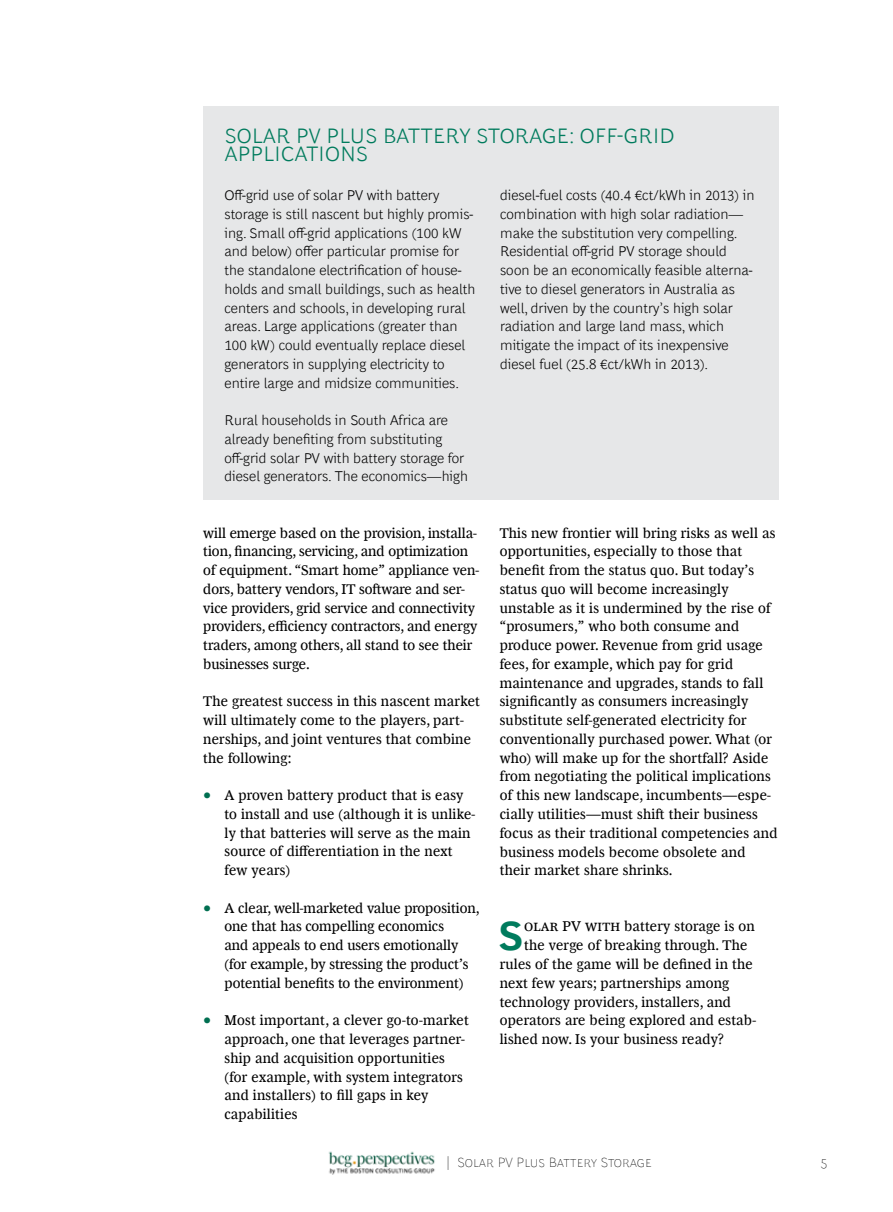
<style>
.page{position:relative;width:893px;height:1212px;background:#fff}
.page>*{position:absolute;margin:0;border:0;box-sizing:border-box;transform-origin:0 0}
.t1{font:700 41.85px "Henderson BCG Sans";color:#007b5d}
.t2{font:300 21px "Henderson BCG Sans";letter-spacing:.015em;color:#007b5d}
.t3{font:14.25px/18.8px "Henderson BCG Serif";letter-spacing:.015em;color:#000}
.t4{font:300 14.25px/18.8px "Henderson BCG Sans";color:#000}
.t5{font:100 13.5px "Henderson BCG Sans";letter-spacing:.01em;color:#000}
.s1{font-size:18px;color:#006f51}
</style>
<div class="page">
<img style="left:328px;top:1151px;width:107px;height:24px">
<div style="left:203px;top:106px;width:576px;height:394px;background:#e6e7e8"></div>
<h2 class="t2" style="left:225px;top:120px;width:27px">Solar</h2>
<h2 class="t2" style="left:296px;top:120px;width:219px">PV Pl us Battery Stora</h2>
<h2 class="t2" style="left:542px;top:120px;width:134px">ge: Off-Grid</h2>
<h2 class="t2" style="left:225px;top:138px;width:142px">Applications</h2>
<p class="t4" style="left:225px;top:185px;width:252px">Off-grid use of solar PV with battery storage is still nascent but highly promis&shy;ing. Small off-grid applications (100 kW and below) offer particular promise for the standalone electrification of house&shy;holds and small buildings, such as health centers and schools, in developing rural areas. Large applications (greater than 100 kW) could eventually replace diesel generators in supplying electricity to entire large and midsize communities.</p>
<p class="t4" style="left:225px;top:410px;width:245px">Rural households in South Africa are already benefiting from substituting off-grid solar PV with battery storage for diesel generators. The economics—high</p>
<p class="t3" style="left:203px;top:522px;width:277px">will emerge based on the provision, installa&shy;tion, financing, servicing, and optimization of equipment. “Smart home” appliance ven&shy;dors, battery vendors, IT software and ser&shy;vice providers, grid service and connectivity providers, efficiency contractors, and energy traders, among others, all stand to see their businesses surge.</p>
<p class="t3" style="left:203px;top:691px;width:278px">The greatest success in this nascent market will ultimately come to the players, part&shy;nerships, and joint ventures that combine the following:</p>
<p class="t3" style="left:225px;top:785px;width:252px;text-indent:-21px"><span class="s1">•</span> A proven battery product that is easy to install and use (although it is unlike&shy;ly that batteries will serve as the main source of differentiation in the next few years)</p>
<p class="t3" style="left:225px;top:897px;width:256px;text-indent:-21px"><span class="s1">•</span> A clear, well-marketed value proposition, one that has compelling economics<br>and appeals to end users emotionally (for example, by stressing the product’s potential benefits to the environment)</p>
<p class="t3" style="left:225px;top:1010px;width:246px;text-indent:-21px"><span class="s1">•</span> Most important, a clever go-to-market approach, one that leverages partner&shy;ship and acquisition opportunities (for example, with system integrators and installers) to fill gaps in key capabilities</p>
<p class="t4" style="left:500px;top:185px;width:256px">diesel-fuel costs (40.4 €ct/kWh in 2013) in combination with high solar radiation— make the substitution very compelling.<br>Residential off-grid PV storage should soon be an economically feasible alterna&shy;tive to diesel generators in Australia as well, driven by the country’s high solar radiation and large land mass, which mitigate the impact of its inexpensive diesel fuel (25.8 €ct/kWh in 2013).</p>
<p class="t3" style="left:500px;top:522px;width:279px">This new frontier will bring risks as well as opportunities, especially to those that benefit from the status quo. But today’s status quo will become increasingly unstable as it is undermined by the rise of “prosumers,” who both consume and produce power. Revenue from grid usage fees, for example, which pay for grid maintenance and upgrades, stands to fall significantly as consumers increasingly substitute self-generated electricity for conventionally purchased power. What (or who) will make up for the shortfall? Aside from negotiating the political implications of this new landscape, incumbents—espe&shy;cially utilities—must shift their business focus as their traditional competencies and business models become obsolete and their market share shrinks.</p>
<h1 class="t1" style="left:498px;top:905px;width:26px">S</h1>
<p class="t3" style="left:524px;top:916px;width:232px">olar PV with battery storage is on</p>
<p class="t3" style="left:524px;top:935px;width:225px">the verge of breaking through. The</p>
<p class="t3" style="left:500px;top:953px;width:255px">rules of the game will be defined in the</p>
<p class="t3" style="left:500px;top:972px;width:231px">next few years; partnerships among</p>
<p class="t3" style="left:500px;top:991px;width:233px">technology providers, installers, and</p>
<p class="t3" style="left:500px;top:1010px;width:258px">operators are being explored and estab-</p>
<p class="t3" style="left:500px;top:1029px;width:226px">lished now. Is your business ready?</p>
<p class="t5" style="left:446px;top:1152px;width:207px">| Solar PV Plus Battery Storage</p>
<p class="t5" style="left:820px;top:1152px;width:9px">5</p>
</div>
